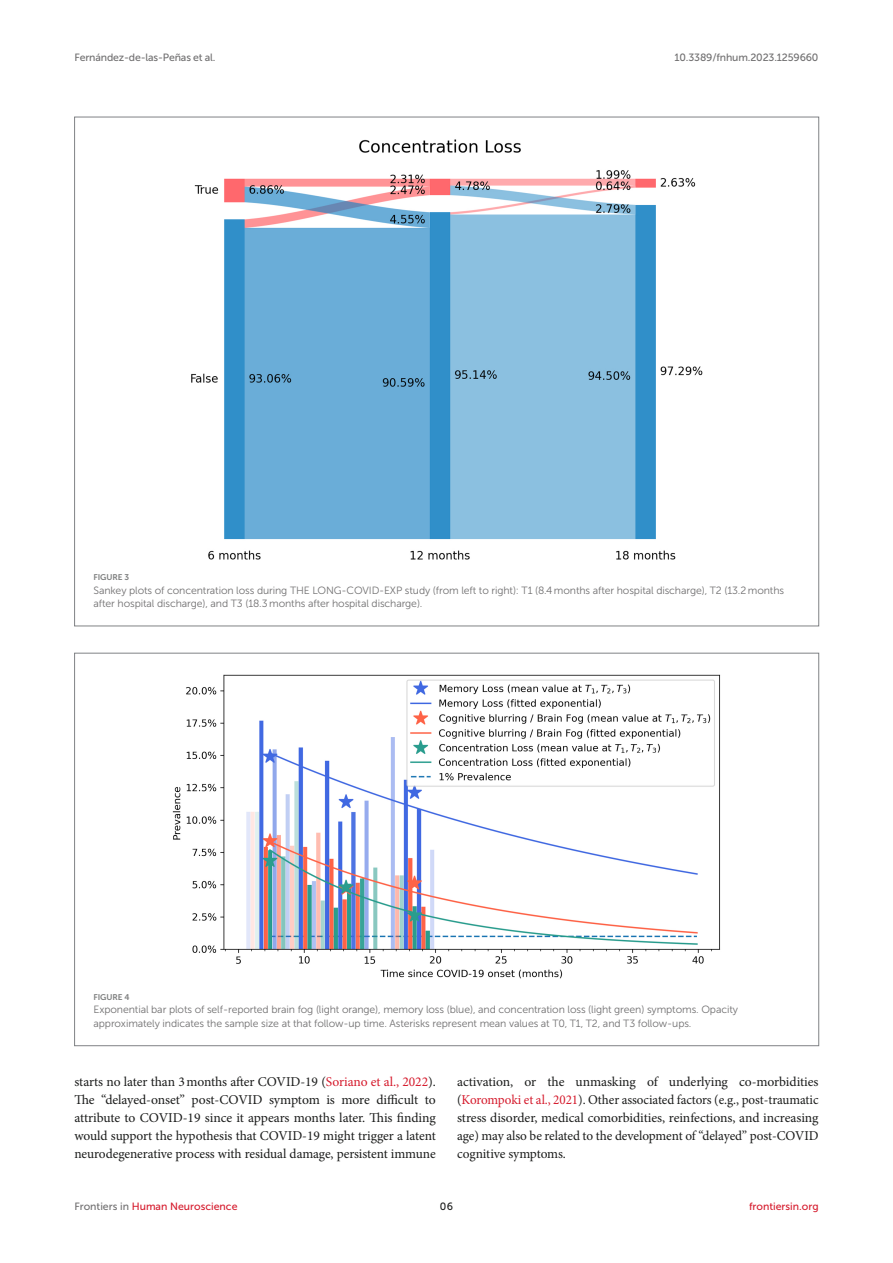
<style>
.page{position:relative;width:893px;height:1263px;background:#fff}
.page>*{position:absolute;margin:0;border:0;box-sizing:border-box;transform-origin:0 0}
.TEXT{font:13.5px/18px "Minion Pro";letter-spacing:-.01em;color:#1b1c1b;text-align:justify}
.FIG_LEG{font:10.5px/13.5px "Museo Sans 300";letter-spacing:-.01em;color:#706f70}
.t1{font:10.5px "Museo Sans 500";letter-spacing:-.015em;color:#706f70}
.t2{font:10.5px "Museo Sans 500";color:#d51a2c}
.t3{font:10.5px "Museo Sans 500";color:#1b1c1b}
.FIG_HD{font:8.25px "Museo Sans 700";letter-spacing:-.01em;color:#7e7f7f}
.s1{color:#d51a2c}
.s2{color:#706f70}
</style>
<div class="page">
<img style="left:191px;top:139px;width:512px;height:421px">
<img style="left:172px;top:674px;width:549px;height:305px">
<p class="t1" style="left:74px;top:51px;width:143px">Fernández-de-las-Peñas et al.</p>
<p class="t1" style="left:675px;top:51px;width:145px">10.3389/fnhum.2023.1259660</p>
<p class="FIG_HD" style="left:94px;top:573px;width:37px">FIGURE 3</p>
<p class="FIG_LEG" style="left:94px;top:583px;width:692px">Sankey plots of concentration loss during THE LONG-COVID-EXP study (from left to right): T1 (8.4 months after hospital discharge), T2 (13.2 months after hospital discharge), and T3 (18.3 months after hospital discharge).</p>
<p class="FIG_HD" style="left:94px;top:992px;width:37px">FIGURE 4</p>
<p class="FIG_LEG" style="left:94px;top:1003px;width:646px">Exponential bar plots of self-reported brain fog (light orange), memory loss (blue), and concentration loss (light green) symptoms. Opacity approximately indicates the sample size at that follow-up time. Asterisks represent mean values at T0, T1, T2, and T3 follow-ups.</p>
<p class="TEXT" style="left:74px;top:1073px;width:363px">starts no later than 3months after COVID-19 (<span class="s1">Soriano et al., 2022</span>).<br>The “delayed-onset” post-COVID symptom is more difficult to attribute to COVID-19 since it appears months later. This finding would support the hypothesis that COVID-19 might trigger a latent neurodegenerative process with residual damage, persistent immune</p>
<p class="TEXT" style="left:457px;top:1073px;width:363px">activation, or the unmasking of underlying co-morbidities (<span class="s1">Korompoki et al., 2021</span>). Other associated factors (e.g., post-traumatic stress disorder, medical comorbidities, reinfections, and increasing age) may also be related to the development of “delayed” post-COVID cognitive symptoms.</p>
<p class="t2" style="left:74px;top:1200px;width:165px"><span class="s2">Frontiers in</span> Human Neuroscience</p>
<p class="t3" style="left:440px;top:1200px;width:15px">06</p>
<p class="t2" style="left:749px;top:1200px;width:71px">frontiersin.org</p>
</div>
